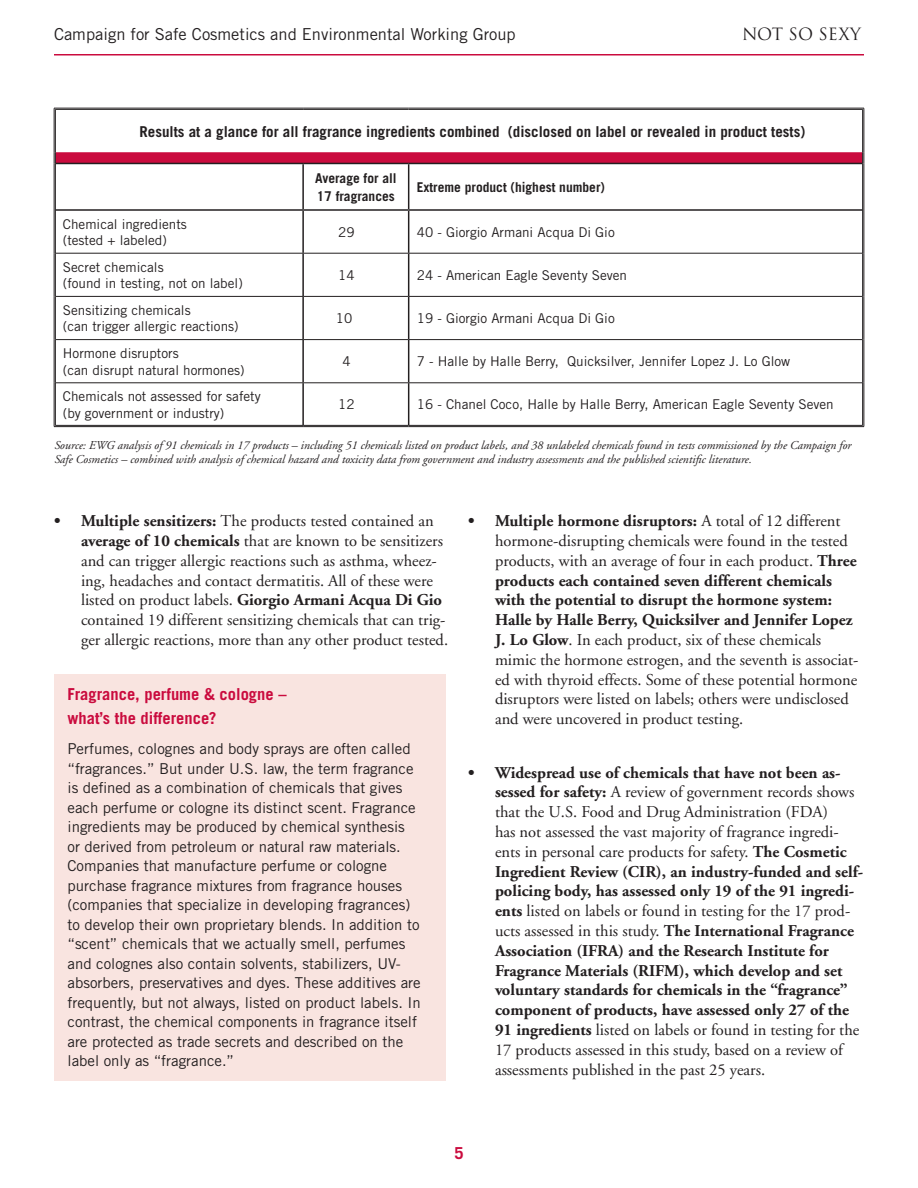
<style>
.page{position:relative;width:918px;height:1188px;background:#fff}
.page>*{position:absolute;margin:0;border:0;box-sizing:border-box;transform-origin:0 0}
.t1{font:16.5px/19.8px "Adobe Garamond";color:#231f20}
.t2{font:700 16.5px/19.8px "Adobe Garamond";color:#231f20}
.t3{font:16.5px "Trade Gothic";color:#231f20}
.t4{font:700 16.5px/24px "Trade Gothic";color:#ca0b3e}
.t5{font:16.5px "Trajan Pro";color:#231f20}
.t6{font:15px/19.5px "Trade Gothic";color:#231f20}
.t7{font:700 15px "Trade Gothic";color:#231f20}
.t8{font:13.5px/16.5px "Trade Gothic";color:#231f20}
.t9{font:700 13.5px/18px "Trade Gothic";color:#231f20}
.t10{font:italic 12px/14.4px "Adobe Garamond";color:#231f20}
.s1{font-weight:700}
.s2{font-weight:400}
</style>
<div class="page">
<hr style="left:54px;top:54px;width:810px;height:2px;background:#ca0b3e">
<hr style="left:56px;top:163px;width:247px;height:1px;background:#231f20">
<hr style="left:303px;top:163px;width:106px;height:1px;background:#231f20">
<hr style="left:409px;top:163px;width:453px;height:1px;background:#231f20">
<hr style="left:56px;top:209px;width:247px;height:2px;background:#231f20">
<hr style="left:54px;top:210px;width:1px;height:43px;background:#231f20">
<hr style="left:55px;top:210px;width:1px;height:43px;background:#231f20">
<hr style="left:303px;top:209px;width:106px;height:2px;background:#231f20">
<hr style="left:302px;top:211px;width:2px;height:42px;background:#231f20">
<hr style="left:409px;top:209px;width:453px;height:2px;background:#231f20">
<hr style="left:408px;top:211px;width:1px;height:42px;background:#231f20">
<hr style="left:862px;top:210px;width:1px;height:43px;background:#231f20">
<hr style="left:864px;top:210px;width:1px;height:43px;background:#231f20">
<hr style="left:56px;top:253px;width:247px;height:1px;background:#231f20">
<hr style="left:54px;top:253px;width:1px;height:43px;background:#231f20">
<hr style="left:55px;top:253px;width:1px;height:43px;background:#231f20">
<hr style="left:303px;top:253px;width:106px;height:1px;background:#231f20">
<hr style="left:302px;top:254px;width:2px;height:42px;background:#231f20">
<hr style="left:409px;top:253px;width:453px;height:1px;background:#231f20">
<hr style="left:408px;top:254px;width:1px;height:42px;background:#231f20">
<hr style="left:862px;top:253px;width:1px;height:43px;background:#231f20">
<hr style="left:864px;top:253px;width:1px;height:43px;background:#231f20">
<hr style="left:56px;top:296px;width:247px;height:1px;background:#231f20">
<hr style="left:54px;top:296px;width:1px;height:44px;background:#231f20">
<hr style="left:55px;top:296px;width:1px;height:44px;background:#231f20">
<hr style="left:303px;top:296px;width:106px;height:1px;background:#231f20">
<hr style="left:302px;top:297px;width:2px;height:42px;background:#231f20">
<hr style="left:54px;top:108px;width:249px;height:1px;background:#231f20">
<hr style="left:55px;top:109px;width:248px;height:1px;background:#231f20">
<hr style="left:54px;top:108px;width:1px;height:44px;background:#231f20">
<hr style="left:55px;top:110px;width:1px;height:42px;background:#231f20">
<hr style="left:303px;top:108px;width:106px;height:1px;background:#231f20">
<hr style="left:303px;top:109px;width:106px;height:1px;background:#231f20">
<hr style="left:409px;top:108px;width:455px;height:1px;background:#231f20">
<hr style="left:409px;top:109px;width:454px;height:1px;background:#231f20">
<hr style="left:862px;top:110px;width:1px;height:42px;background:#231f20">
<hr style="left:864px;top:108px;width:1px;height:44px;background:#231f20">
<svg style="left:54px;top:152px;width:811px;height:11px;background:#c61141"></svg>
<hr style="left:54px;top:163px;width:1px;height:47px;background:#231f20">
<hr style="left:55px;top:163px;width:1px;height:47px;background:#231f20">
<hr style="left:862px;top:163px;width:1px;height:47px;background:#231f20">
<hr style="left:864px;top:163px;width:1px;height:47px;background:#231f20">
<hr style="left:302px;top:164px;width:2px;height:45px;background:#231f20">
<hr style="left:408px;top:164px;width:1px;height:45px;background:#231f20">
<hr style="left:409px;top:296px;width:453px;height:1px;background:#231f20">
<hr style="left:408px;top:297px;width:1px;height:42px;background:#231f20">
<hr style="left:862px;top:296px;width:1px;height:44px;background:#231f20">
<hr style="left:864px;top:296px;width:1px;height:44px;background:#231f20">
<hr style="left:56px;top:339px;width:247px;height:1px;background:#231f20">
<hr style="left:54px;top:340px;width:1px;height:43px;background:#231f20">
<hr style="left:55px;top:340px;width:1px;height:43px;background:#231f20">
<hr style="left:54px;top:383px;width:1px;height:43px;background:#231f20">
<hr style="left:55px;top:383px;width:1px;height:42px;background:#231f20">
<hr style="left:862px;top:383px;width:1px;height:42px;background:#231f20">
<hr style="left:864px;top:383px;width:1px;height:43px;background:#231f20">
<hr style="left:302px;top:383px;width:2px;height:42px;background:#231f20">
<hr style="left:408px;top:383px;width:1px;height:42px;background:#231f20">
<hr style="left:303px;top:339px;width:106px;height:1px;background:#231f20">
<hr style="left:302px;top:340px;width:2px;height:42px;background:#231f20">
<hr style="left:409px;top:339px;width:453px;height:1px;background:#231f20">
<hr style="left:408px;top:340px;width:1px;height:42px;background:#231f20">
<hr style="left:862px;top:340px;width:1px;height:43px;background:#231f20">
<hr style="left:864px;top:340px;width:1px;height:43px;background:#231f20">
<hr style="left:56px;top:382px;width:247px;height:1px;background:#231f20">
<hr style="left:303px;top:382px;width:106px;height:1px;background:#231f20">
<hr style="left:409px;top:382px;width:453px;height:1px;background:#231f20">
<hr style="left:55px;top:425px;width:248px;height:1px;background:#231f20">
<hr style="left:54px;top:426px;width:249px;height:1px;background:#231f20">
<hr style="left:303px;top:425px;width:106px;height:1px;background:#231f20">
<hr style="left:303px;top:426px;width:106px;height:1px;background:#231f20">
<hr style="left:409px;top:425px;width:454px;height:1px;background:#231f20">
<hr style="left:409px;top:426px;width:455px;height:1px;background:#231f20">
<div style="left:54px;top:674px;width:392px;height:407px;background:#f9e4e0"></div>
<p class="t3" style="left:54px;top:24px;width:463px">Campaign for Safe Cosmetics and Environmental Working Group</p>
<p class="t5" style="left:742px;top:23px;width:120px">NOT SO SEXY</p>
<p class="t7" style="left:140px;top:122px;width:667px">Results at a glance for all fragrance ingredients combined (disclosed on label or revealed in product tests)</p>
<p class="t9" style="left:315px;top:169px;width:83px">Average for all<br>17 fragrances</p>
<p class="t9" style="left:417px;top:178px;width:190px">Extreme product (highest number)</p>
<p class="t8" style="left:63px;top:216px;width:126px">Chemical ingredients (tested + labeled)</p>
<p class="t8" style="left:338px;top:224px;width:18px">29</p>
<p class="t8" style="left:417px;top:224px;width:199px">40 - Giorgio Armani Acqua Di Gio</p>
<p class="t8" style="left:63px;top:259px;width:181px">Secret chemicals<br>(found in testing, not on label)</p>
<p class="t8" style="left:338px;top:267px;width:18px">14</p>
<p class="t8" style="left:417px;top:267px;width:212px">24 - American Eagle Seventy Seven</p>
<p class="t8" style="left:63px;top:302px;width:177px">Sensitizing chemicals<br>(can trigger allergic reactions)</p>
<p class="t8" style="left:336px;top:310px;width:18px">10</p>
<p class="t8" style="left:417px;top:310px;width:199px">19 - Giorgio Armani Acqua Di Gio</p>
<p class="t8" style="left:63px;top:345px;width:183px">Hormone disruptors<br>(can disrupt natural hormones)</p>
<p class="t8" style="left:342px;top:353px;width:10px">4</p>
<p class="t8" style="left:417px;top:353px;width:375px">7 - Halle by Halle Berry, Quicksilver, Jennifer Lopez J. Lo Glow</p>
<p class="t8" style="left:63px;top:388px;width:199px">Chemicals not assessed for safety (by government or industry)</p>
<p class="t8" style="left:338px;top:396px;width:18px">12</p>
<p class="t8" style="left:417px;top:396px;width:419px">16 - Chanel Coco, Halle by Halle Berry, American Eagle Seventy Seven</p>
<p class="t10" style="left:54px;top:438px;width:798px">Source: EWG analysis of 91 chemicals in 17 products – including 51 chemicals listed on product labels, and 38 unlabeled chemicals found in tests commissioned by the Campaign for<br>Safe Cosmetics – combined with analysis of chemical hazard and toxicity data from government and industry assessments and the published scientific literature.</p>
<p class="t1" style="left:81px;top:512px;width:369px;text-indent:-27px"><span class="s1">• Multiple sensitizers:</span> The products tested contained an <span class="s1">average of 10 chemicals</span> that are known to be sensitizers and can trigger allergic reactions such as asthma, wheez&shy;ing, headaches and contact dermatitis. All of these were listed on product labels. <span class="s1">Giorgio Armani Acqua Di Gio </span>contained 19 different sensitizing chemicals that can trig&shy;ger allergic reactions, more than any other product tested.</p>
<p class="t1" style="left:495px;top:512px;width:365px;text-indent:-27px"><span class="s1">• Multiple hormone disruptors:</span> A total of 12 different hormone-disrupting chemicals were found in the tested products, with an average of four in each product. <span class="s1">Three products each contained seven different chemicals with the potential to disrupt the hormone system:<br>Halle by Halle Berry, Quicksilver and Jennifer Lopez J. Lo Glow</span>. In each product, six of these chemicals mimic the hormone estrogen, and the seventh is associat&shy;ed with thyroid effects. Some of these potential hormone disruptors were listed on labels; others were undisclosed and were uncovered in product testing.</p>
<p class="t2" style="left:495px;top:763px;width:370px;text-indent:-27px">• Widespread use of chemicals that have not been as&shy;sessed for safety: <span class="s2">A review of government records shows that the U.S. Food and Drug Administration (FDA)<br>has not assessed the vast majority of fragrance ingredi&shy;ents in personal care products for safety.</span> The Cosmetic Ingredient Review (CIR), an industry-funded and self&shy;policing body, has assessed only 19 of the 91 ingredi&shy;ents <span class="s2">listed on labels or found in testing for the 17 prod&shy;ucts assessed in this study.</span> The International Fragrance Association (IFRA) and the Research Institute for Fragrance Materials (RIFM), which develop and set voluntary standards for chemicals in the “fragrance” component of products, have assessed only 27 of the 91 ingredients <span class="s2">listed on labels or found in testing for the 17 products assessed in this study, based on a review of assessments published in the past 25 years.</span></p>
<p class="t4" style="left:68px;top:682px;width:221px">Fragrance, perfume &amp; cologne – what’s the difference?</p>
<p class="t6" style="left:68px;top:739px;width:355px">Perfumes, colognes and body sprays are often called “fragrances.” But under U.S. law, the term fragrance is defined as a combination of chemicals that gives each perfume or cologne its distinct scent. Fragrance ingredients may be produced by chemical synthesis or derived from petroleum or natural raw materials.<br>Companies that manufacture perfume or cologne purchase fragrance mixtures from fragrance houses (companies that specialize in developing fragrances) to develop their own proprietary blends. In addition to “scent” chemicals that we actually smell, perfumes and colognes also contain solvents, stabilizers, UV&shy;absorbers, preservatives and dyes. These additives are frequently, but not always, listed on product labels. In contrast, the chemical components in fragrance itself are protected as trade secrets and described on the label only as “fragrance.”</p>
<p class="t4" style="left:454px;top:1141px;width:11px">5</p>
</div>
